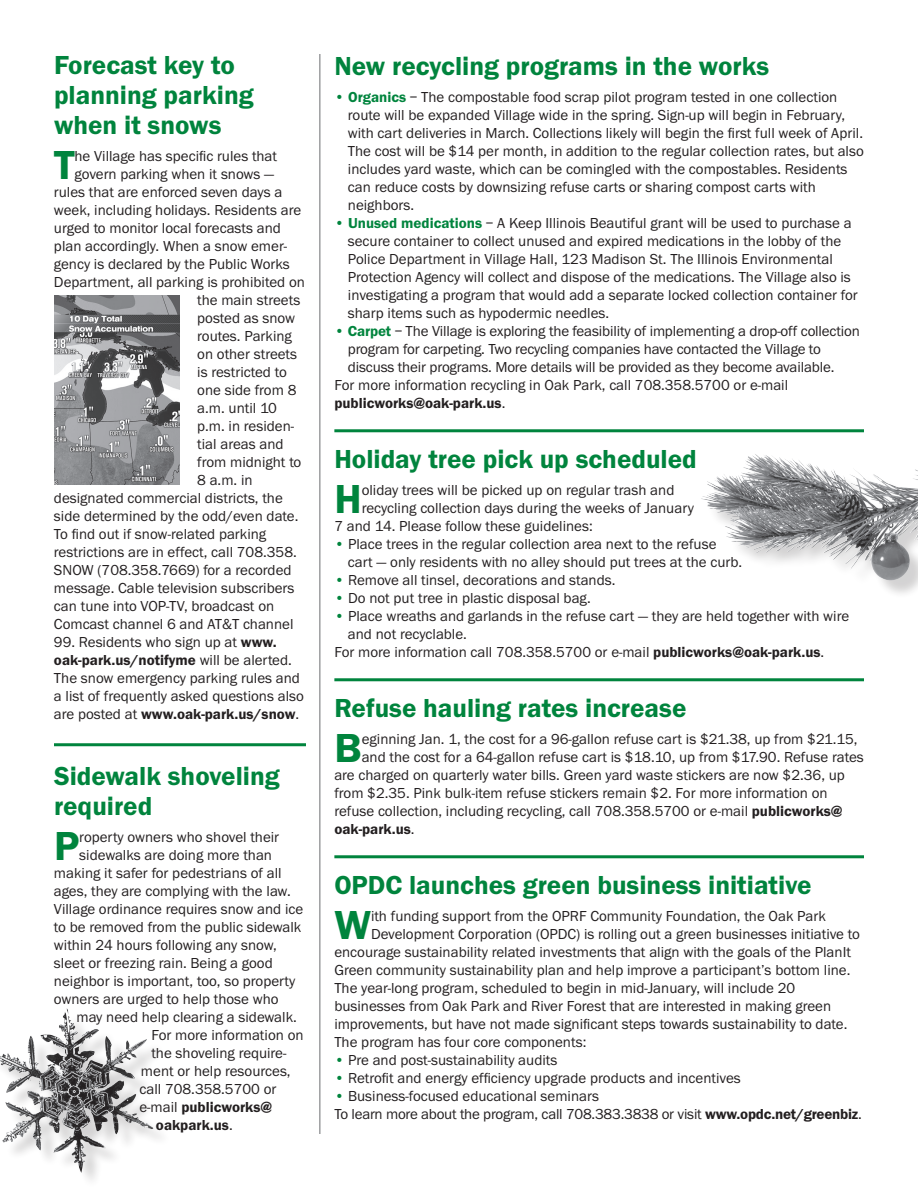
<style>
.page{position:relative;width:918px;height:1188px;background:#fff}
.page>*{position:absolute;margin:0;border:0;box-sizing:border-box;transform-origin:0 0}
.t1{font:600 42px "Franklin Gothic EF";color:#00843d}
.t2{font:600 27px/30px "Franklin Gothic EF";color:#00843d}
.t3{font:15px/18px "Franklin Gothic EF";color:#231f20}
.t4{font:600 15px "Franklin Gothic EF";color:#231f20}
.s1{font-weight:600}
.s2{font-weight:400}
.s3{font-weight:600;color:#00843d}
.s4{color:#00843d}
</style>
<div class="page">
<hr style="left:320px;top:54px;width:1px;height:1080px;background:#6c6d70">
<hr style="left:54px;top:743px;width:252px;height:3px;background:#00843d">
<hr style="left:334px;top:429px;width:530px;height:3px;background:#00843d">
<hr style="left:334px;top:678px;width:530px;height:3px;background:#00843d">
<hr style="left:334px;top:855px;width:530px;height:3px;background:#00843d">
<img style="left:55px;top:296px;width:124px;height:188px">
<div style="left:703px;top:456px;width:215px;height:142px;background:#231f20;opacity:.2"></div>
<img style="left:716px;top:454px;width:46px;height:32px">
<div style="left:0;top:1010px;width:170px;height:178px;background:#231f20;opacity:.2"></div>
<img style="left:13px;top:1008px;width:55px;height:65px">
<h2 class="t2" style="left:54px;top:50px;width:201px">Forecast key to planning parking when it snows</h2>
<h1 class="t1" style="left:54px;top:141px;width:22px">T</h1>
<p class="t3" style="left:75px;top:148px;width:204px">he Village has specific rules that</p>
<p class="t3" style="left:75px;top:166px;width:201px">govern parking when it snows —</p>
<p class="t3" style="left:54px;top:184px;width:230px">rules that are enforced seven days a</p>
<p class="t3" style="left:54px;top:202px;width:249px">week, including holidays. Residents are</p>
<p class="t3" style="left:54px;top:220px;width:229px">urged to monitor local forecasts and</p>
<p class="t3" style="left:54px;top:238px;width:234px">plan accordingly. When a snow emer-</p>
<p class="t3" style="left:54px;top:256px;width:237px">gency is declared by the Public Works</p>
<p class="t3" style="left:54px;top:274px;width:252px">Department, all parking is prohibited on</p>
<p class="t3" style="left:197px;top:292px;width:105px">the main streets</p>
<p class="t3" style="left:197px;top:310px;width:99px">posted as snow</p>
<p class="t3" style="left:197px;top:328px;width:96px">routes. Parking</p>
<p class="t3" style="left:197px;top:346px;width:101px">on other streets</p>
<p class="t3" style="left:197px;top:364px;width:91px">is restricted to</p>
<p class="t3" style="left:197px;top:382px;width:101px">one side from 8</p>
<p class="t3" style="left:197px;top:400px;width:81px">a.m. until 10</p>
<p class="t3" style="left:197px;top:418px;width:98px">p.m. in residen-</p>
<p class="t3" style="left:197px;top:436px;width:88px">tial areas and</p>
<p class="t3" style="left:197px;top:454px;width:106px">from midnight to</p>
<p class="t3" style="left:197px;top:472px;width:57px">8 a.m. in</p>
<p class="t3" style="left:54px;top:490px;width:230px">designated commercial districts, the</p>
<p class="t3" style="left:54px;top:508px;width:246px">side determined by the odd/even date.</p>
<p class="t3" style="left:54px;top:526px;width:214px">To find out if snow-related parking</p>
<p class="t3" style="left:54px;top:544px;width:244px">restrictions are in effect, call 708.358.</p>
<p class="t3" style="left:54px;top:562px;width:239px">SNOW (708.358.7669) for a recorded</p>
<p class="t3" style="left:54px;top:580px;width:242px">message. Cable television subscribers</p>
<p class="t3" style="left:54px;top:598px;width:222px">can tune into VOP-TV, broadcast on</p>
<p class="t3" style="left:54px;top:616px;width:241px">Comcast channel 6 and AT&amp;T channel</p>
<p class="t3" style="left:54px;top:634px;width:251px">99. Residents who sign up at <span class="s1">www. oak-park.us/notifyme</span> will be alerted.<br>The snow emergency parking rules and a list of frequently asked questions also are posted at <span class="s1">www.oak-park.us/snow</span>.</p>
<h2 class="t2" style="left:54px;top:761px;width:227px">Sidewalk shoveling required</h2>
<h1 class="t1" style="left:54px;top:822px;width:27px">P</h1>
<p class="t3" style="left:79px;top:829px;width:201px">roperty owners who shovel their</p>
<p class="t3" style="left:79px;top:847px;width:194px">sidewalks are doing more than</p>
<p class="t3" style="left:54px;top:865px;width:229px">making it safer for pedestrians of all</p>
<p class="t3" style="left:54px;top:883px;width:238px">ages, they are complying with the law.</p>
<p class="t3" style="left:54px;top:901px;width:251px">Village ordinance requires snow and ice</p>
<p class="t3" style="left:54px;top:919px;width:249px">to be removed from the public sidewalk</p>
<p class="t3" style="left:54px;top:937px;width:224px">within 24 hours following any snow,</p>
<p class="t3" style="left:54px;top:955px;width:220px">sleet or freezing rain. Being a good</p>
<p class="t3" style="left:54px;top:973px;width:243px">neighbor is important, too, so property</p>
<p class="t3" style="left:54px;top:991px;width:226px">owners are urged to help those who</p>
<p class="t3" style="left:76px;top:1009px;width:222px">may need help clearing a sidewalk.</p>
<p class="t3" style="left:151px;top:1027px;width:154px">For more information on</p>
<p class="t3" style="left:151px;top:1045px;width:136px">the shoveling require-</p>
<p class="t3" style="left:141px;top:1063px;width:151px">ment or help resources,</p>
<p class="t3" style="left:139px;top:1081px;width:138px">call 708.358.5700 or</p>
<p class="t4" style="left:139px;top:1099px;width:134px"><span class="s2">e-mail</span> publicworks@</p>
<p class="t4" style="left:156px;top:1117px;width:78px">oakpark.us<span class="s2">.</span></p>
<h2 class="t2" style="left:334px;top:51px;width:436px">New recycling programs in the works</h2>
<p class="t3" style="left:348px;top:89px;width:517px;text-indent:-14px"><span class="s3">• Organics</span> – The compostable food scrap pilot program tested in one collection route will be expanded Village wide in the spring. Sign-up will begin in February, with cart deliveries in March. Collections likely will begin the first full week of April.<br>The cost will be $14 per month, in addition to the regular collection rates, but also includes yard waste, which can be comingled with the compostables. Residents can reduce costs by downsizing refuse carts or sharing compost carts with neighbors.</p>
<p class="t3" style="left:348px;top:215px;width:511px;text-indent:-14px"><span class="s3">• Unused medications</span> – A Keep Illinois Beautiful grant will be used to purchase a secure container to collect unused and expired medications in the lobby of the Police Department in Village Hall, 123 Madison St. The Illinois Environmental Protection Agency will collect and dispose of the medications. The Village also is investigating a program that would add a separate locked collection container for sharp items such as hypodermic needles.</p>
<p class="t3" style="left:334px;top:323px;width:527px"><span class="s3">• Carpet</span> – The Village is exploring the feasibility of implementing a drop-off collection</p>
<p class="t3" style="left:348px;top:341px;width:475px">program for carpeting. Two recycling companies have contacted the Village to</p>
<p class="t3" style="left:348px;top:359px;width:488px">discuss their programs. More details will be provided as they become available.</p>
<p class="t3" style="left:334px;top:377px;width:455px">For more information recycling in Oak Park, call 708.358.5700 or e-mail</p>
<p class="t4" style="left:334px;top:395px;width:173px">publicworks@oak-park.us<span class="s2">.</span></p>
<h2 class="t2" style="left:334px;top:444px;width:364px">Holiday tree pick up scheduled</h2>
<h1 class="t1" style="left:334px;top:475px;width:29px">H</h1>
<p class="t3" style="left:362px;top:482px;width:314px">oliday trees will be picked up on regular trash and</p>
<p class="t3" style="left:362px;top:500px;width:334px">recycling collection days during the weeks of January</p>
<p class="t3" style="left:334px;top:518px;width:260px">7 and 14. Please follow these guidelines:</p>
<p class="t3" style="left:348px;top:536px;width:396px;text-indent:-14px"><span class="s4">•</span> Place trees in the regular collection area next to the refuse cart — only residents with no alley should put trees at the curb.</p>
<p class="t3" style="left:334px;top:572px;width:283px"><span class="s4">•</span> Remove all tinsel, decorations and stands.</p>
<p class="t3" style="left:334px;top:590px;width:258px"><span class="s4">•</span> Do not put tree in plastic disposal bag.</p>
<p class="t3" style="left:334px;top:608px;width:516px"><span class="s4">•</span> Place wreaths and garlands in the refuse cart — they are held together with wire</p>
<p class="t3" style="left:348px;top:626px;width:121px">and not recyclable.</p>
<p class="t3" style="left:334px;top:644px;width:491px">For more information call 708.358.5700 or e-mail <span class="s1">publicworks@oak-park.us</span>.</p>
<h2 class="t2" style="left:334px;top:693px;width:354px">Refuse hauling rates increase</h2>
<h1 class="t1" style="left:334px;top:724px;width:29px">B</h1>
<p class="t3" style="left:362px;top:731px;width:497px">eginning Jan. 1, the cost for a 96-gallon refuse cart is $21.38, up from $21.15,</p>
<p class="t3" style="left:362px;top:749px;width:504px">and the cost for a 64-gallon refuse cart is $18.10, up from $17.90. Refuse rates</p>
<p class="t3" style="left:334px;top:767px;width:512px">are charged on quarterly water bills. Green yard waste stickers are now $2.36, up</p>
<p class="t3" style="left:334px;top:785px;width:495px">from $2.35. Pink bulk-item refuse stickers remain $2. For more information on</p>
<p class="t3" style="left:334px;top:803px;width:510px">refuse collection, including recycling, call 708.358.5700 or e-mail <span class="s1">publicworks@</span></p>
<p class="t4" style="left:334px;top:821px;width:82px">oak-park.us<span class="s2">.</span></p>
<h2 class="t2" style="left:334px;top:870px;width:479px">OPDC launches green business initiative</h2>
<h1 class="t1" style="left:334px;top:901px;width:38px">W</h1>
<p class="t3" style="left:371px;top:908px;width:456px">ith funding support from the OPRF Community Foundation, the Oak Park</p>
<p class="t3" style="left:371px;top:926px;width:490px">Development Corporation (OPDC) is rolling out a green businesses initiative to</p>
<p class="t3" style="left:334px;top:944px;width:518px">encourage sustainability related investments that align with the goals of the PlanIt</p>
<p class="t3" style="left:334px;top:962px;width:518px">Green community sustainability plan and help improve a participant’s bottom line.</p>
<p class="t3" style="left:334px;top:980px;width:462px">The year-long program, scheduled to begin in mid-January, will include 20</p>
<p class="t3" style="left:334px;top:998px;width:498px">businesses from Oak Park and River Forest that are interested in making green</p>
<p class="t3" style="left:334px;top:1016px;width:515px">improvements, but have not made significant steps towards sustainability to date.</p>
<p class="t3" style="left:334px;top:1034px;width:254px">The program has four core components:</p>
<p class="t3" style="left:334px;top:1052px;width:225px"><span class="s4">•</span> Pre and post-sustainability audits</p>
<p class="t3" style="left:334px;top:1070px;width:408px"><span class="s4">•</span> Retrofit and energy efficiency upgrade products and incentives</p>
<p class="t3" style="left:334px;top:1088px;width:529px"><span class="s4">•</span> Business-focused educational seminars<br>To learn more about the program, call 708.383.3838 or visit <span class="s1">www.opdc.net/greenbiz</span>.</p>
</div>
